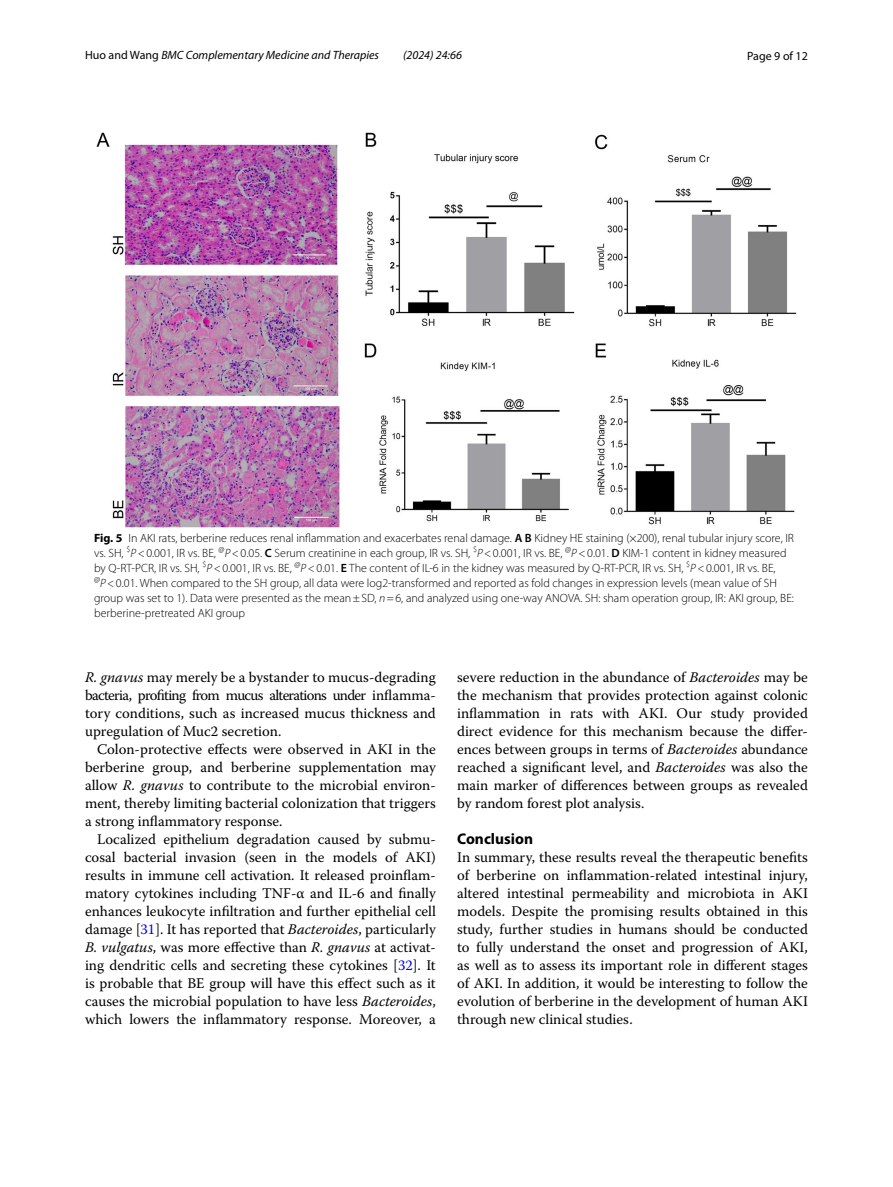
<style>
.page{position:relative;width:893px;height:1187px;background:#fff}
.page>*{position:absolute;margin:0;border:0;box-sizing:border-box;transform-origin:0 0}
.t1{font:700 15.45px "Myriad Pro";color:#000}
.t2{font:14.7px/18px "Warnock Pro";color:#000;text-align:justify}
.t3{font:300 12px/15px "Myriad Pro";color:#000}
.t4{font:italic 12px "Myriad Pro";color:#000}
.t5{font:12px "Myriad Pro";color:#000}
.s1{font-style:normal}
.s2{font-weight:700}
.s3{font-weight:600}
.s4{font-style:italic}
.s5{color:#00f}
</style>
<div class="page">
<img style="left:96px;top:133px;width:701px;height:394px">
<p class="t4" style="left:85px;top:48px;width:296px"><span class="s1">Huo and Wang</span> BMC Complementary Medicine and Therapies</p>
<p class="t4" style="left:403px;top:48px;width:60px">(2024) 24:66</p>
<p class="t5" style="left:747px;top:48px;width:62px">Page 9 of 12</p>
<p class="t3" style="left:94px;top:531px;width:701px"><span class="s2">Fig. 5</span> In AKI rats, berberine reduces renal inflammation and exacerbates renal damage. <span class="s3">A B</span> Kidney HE staining (×200), renal tubular injury score, IR vs. SH, <sup>$</sup><span class="s4">P</span>&lt;0.001, IR vs. BE, <sup>@</sup><span class="s4">P</span>&lt;0.05. <span class="s3">C</span> Serum creatinine in each group, IR vs. SH, <sup>$</sup><span class="s4">P</span>&lt;0.001, IR vs. BE, <sup>@</sup><span class="s4">P</span>&lt;0.01. <span class="s3">D</span> KIM-1 content in kidney measured by Q-RT-PCR, IR vs. SH, <sup>$</sup><span class="s4">P</span>&lt;0.001, IR vs. BE, <sup>@</sup><span class="s4">P</span>&lt;0.01. <span class="s3">E</span> The content of IL-6 in the kidney was measured by Q-RT-PCR, IR vs. SH, <sup>$</sup><span class="s4">P</span>&lt;0.001, IR vs. BE, <sup>@</sup><span class="s4">P</span>&lt;0.01. When compared to the SH group, all data were log2-transformed and reported as fold changes in expression levels (mean value of SH group was set to 1). Data were presented as the mean±SD, <span class="s4">n</span>=6, and analyzed using one-way ANOVA. SH: sham operation group, IR: AKI group, BE: berberine-pretreated AKI group</p>
<p class="t2" style="left:85px;top:667px;width:352px"><span class="s4">R. gnavus</span> may merely be a bystander to mucus-degrading bacteria, profiting from mucus alterations under inflamma&shy;tory conditions, such as increased mucus thickness and upregulation of Muc2 secretion.</p>
<p class="t2" style="left:85px;top:739px;width:352px;text-indent:12px">Colon-protective effects were observed in AKI in the berberine group, and berberine supplementation may allow <span class="s4">R. gnavus</span> to contribute to the microbial environ&shy;ment, thereby limiting bacterial colonization that triggers a strong inflammatory response.</p>
<p class="t2" style="left:85px;top:829px;width:352px;text-indent:12px">Localized epithelium degradation caused by submu&shy;cosal bacterial invasion (seen in the models of AKI) results in immune cell activation. It released proinflam&shy;matory cytokines including TNF-α and IL-6 and finally enhances leukocyte infiltration and further epithelial cell damage [<span class="s5">31</span>]. It has reported that <span class="s4">Bacteroides</span>, particularly <span class="s4">B. vulgatus</span>, was more effective than <span class="s4">R. gnavus</span> at activat&shy;ing dendritic cells and secreting these cytokines [<span class="s5">32</span>]. It is probable that BE group will have this effect such as it causes the microbial population to have less <span class="s4">Bacteroides</span>, which lowers the inflammatory response. Moreover, a</p>
<p class="t2" style="left:457px;top:667px;width:352px">severe reduction in the abundance of <span class="s4">Bacteroides</span> may be the mechanism that provides protection against colonic inflammation in rats with AKI. Our study provided direct evidence for this mechanism because the differ&shy;ences between groups in terms of <span class="s4">Bacteroides</span> abundance reached a significant level, and <span class="s4">Bacteroides</span> was also the main marker of differences between groups as revealed by random forest plot analysis.</p>
<p class="t1" style="left:457px;top:828px;width:77px">Conclusion</p>
<p class="t2" style="left:457px;top:847px;width:352px">In summary, these results reveal the therapeutic benefits of berberine on inflammation-related intestinal injury, altered intestinal permeability and microbiota in AKI models. Despite the promising results obtained in this study, further studies in humans should be conducted to fully understand the onset and progression of AKI, as well as to assess its important role in different stages of AKI. In addition, it would be interesting to follow the evolution of berberine in the development of human AKI through new clinical studies.</p>
</div>
